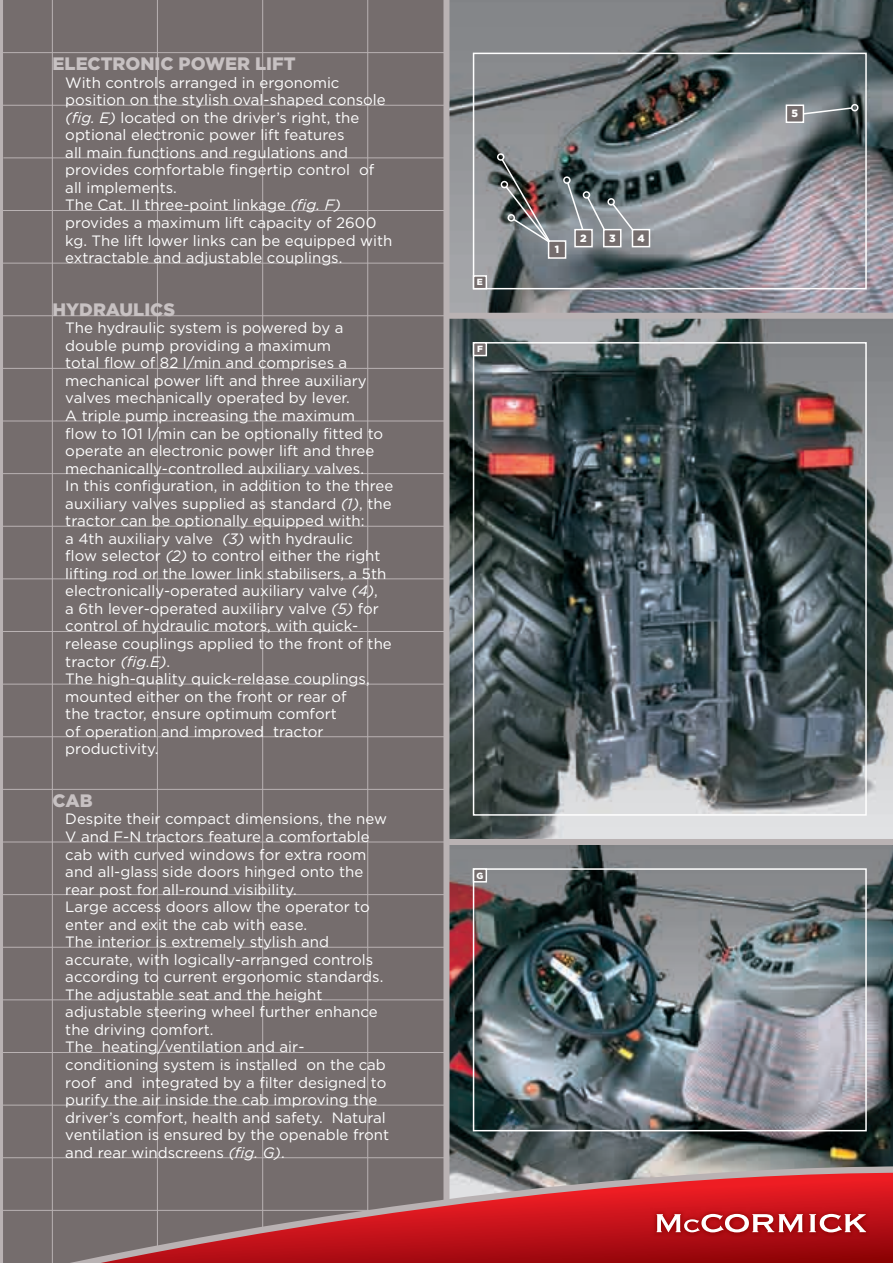
<style>
.page{position:relative;width:893px;height:1263px;background:#fff}
.page>*{position:absolute;margin:0;border:0;box-sizing:border-box;transform-origin:0 0}
.t1{font:900 18px "Gotham";color:#c7c1c2}
.t2{font:15px/17.5px "Gotham";color:#fff}
.t3{font:900 10.5px "Gotham";color:#fff}
.t4{font:900 9px "Gotham";color:#fff}
.s1{font-style:italic}
</style>
<div class="page">
<img style="left:449px;top:0;width:444px;height:313px">
<svg style="left:449px;top:319px;width:444px;height:520px;background:#555e61"></svg>
<img style="left:449px;top:845px;width:444px;height:318px">
<div style="left:0;top:0;width:447px;height:1263px;background:#756d6d"></div>
<hr style="left:0;top:210px;width:447px;height:1px;background:#b9b2b3">
<hr style="left:0;top:105px;width:447px;height:1px;background:#b9b2b3">
<hr style="left:0;top:52px;width:447px;height:1px;background:#b9b2b3">
<hr style="left:3px;top:158px;width:444px;height:1px;background:#b9b2b3">
<hr style="left:0;top:263px;width:447px;height:1px;background:#b9b2b3">
<hr style="left:0;top:368px;width:447px;height:1px;background:#b9b2b3">
<hr style="left:0;top:473px;width:447px;height:1px;background:#b9b2b3">
<hr style="left:0;top:579px;width:447px;height:1px;background:#b9b2b3">
<hr style="left:0;top:684px;width:447px;height:1px;background:#b9b2b3">
<hr style="left:0;top:789px;width:447px;height:1px;background:#b9b2b3">
<hr style="left:0;top:894px;width:447px;height:1px;background:#b9b2b3">
<hr style="left:0;top:999px;width:447px;height:1px;background:#b9b2b3">
<hr style="left:0;top:1105px;width:447px;height:1px;background:#b9b2b3">
<hr style="left:0;top:315px;width:447px;height:1px;background:#b9b2b3">
<hr style="left:52px;top:0;width:1px;height:1263px;background:#b9b2b3">
<hr style="left:157px;top:0;width:1px;height:1263px;background:#b9b2b3">
<hr style="left:262px;top:0;width:1px;height:1263px;background:#b9b2b3">
<hr style="left:367px;top:0;width:1px;height:1263px;background:#b9b2b3">
<hr style="left:0;top:421px;width:447px;height:1px;background:#b9b2b3">
<hr style="left:0;top:526px;width:447px;height:1px;background:#b9b2b3">
<hr style="left:0;top:631px;width:447px;height:1px;background:#b9b2b3">
<hr style="left:0;top:736px;width:447px;height:1px;background:#b9b2b3">
<hr style="left:0;top:842px;width:447px;height:1px;background:#b9b2b3">
<hr style="left:0;top:947px;width:447px;height:1px;background:#b9b2b3">
<hr style="left:0;top:1052px;width:447px;height:1px;background:#b9b2b3">
<hr style="left:0;top:1157px;width:447px;height:1px;background:#b9b2b3">
<div style="left:473px;top:342px;width:394px;height:474px;border:2px solid #fff"></div>
<div style="left:473px;top:53px;width:394px;height:236px;border:2px solid #fff"></div>
<div style="left:473px;top:868px;width:394px;height:263px;border:2px solid #fff"></div>
<hr style="left:0;top:0;width:3px;height:1263px;background:#b9b2b3">
<div style="left:443px;top:0;width:6px;height:1263px;background:#b9b2b3"></div>
<div style="left:447px;top:839px;width:446px;height:6px;background:#b9b2b3"></div>
<div style="left:447px;top:313px;width:446px;height:6px;background:#b9b2b3"></div>
<svg style="left:3px;top:1163px;width:890px;height:100px"></svg>
<div style="left:474px;top:869px;width:12px;height:13px;background:#756d6d"></div>
<div style="left:473px;top:868px;width:14px;height:14px;border:2px solid #fff"></div>
<div style="left:474px;top:343px;width:12px;height:13px;background:#756d6d"></div>
<div style="left:473px;top:342px;width:14px;height:14px;border:2px solid #fff"></div>
<div style="left:474px;top:276px;width:12px;height:13px;background:#756d6d"></div>
<div style="left:473px;top:275px;width:14px;height:14px;border:2px solid #fff"></div>
<div style="left:497px;top:153px;width:7px;height:8px;border:2px solid #fff;border-radius:50%"></div>
<img style="left:500px;top:158px;width:54px;height:89px">
<div style="left:507px;top:214px;width:8px;height:8px;border:2px solid #fff;border-radius:50%"></div>
<div style="left:549px;top:241px;width:17px;height:17px;background:#756d6d"></div>
<div style="left:548px;top:240px;width:18px;height:19px;border:2px solid #fff"></div>
<div style="left:563px;top:176px;width:8px;height:8px;border:2px solid #fff;border-radius:50%"></div>
<svg style="left:566px;top:181px;width:72px;height:61px;background:#727c80"></svg>
<div style="left:607px;top:198px;width:8px;height:8px;border:2px solid #fff;border-radius:50%"></div>
<svg style="left:804px;top:104px;width:55px;height:12px"></svg>
<div style="left:575px;top:230px;width:17px;height:17px;background:#756d6d"></div>
<div style="left:574px;top:229px;width:19px;height:18px;border:2px solid #fff"></div>
<div style="left:604px;top:230px;width:17px;height:17px;background:#756d6d"></div>
<div style="left:603px;top:229px;width:18px;height:18px;border:2px solid #fff"></div>
<div style="left:786px;top:105px;width:17px;height:17px;background:#756d6d"></div>
<div style="left:786px;top:104px;width:18px;height:19px;border:2px solid #fff"></div>
<div style="left:632px;top:230px;width:17px;height:17px;background:#756d6d"></div>
<div style="left:632px;top:229px;width:18px;height:18px;border:2px solid #fff"></div>
<div style="left:650px;top:1207px;width:220px;height:30px;background:linear-gradient(to bottom,#c61219,#a50b10)"></div>
<svg style="left:657px;top:1214px;width:146px;height:18px"></svg>
<svg style="left:809px;top:1214px;width:57px;height:18px"></svg>
<p class="t1" style="left:53px;top:53px;width:194px">ELECTRONIC POWERLI</p>
<p class="t1" style="left:272px;top:53px;width:25px">FT</p>
<p class="t2" style="left:65px;top:73px;width:329px">With controls arranged in ergonomic position on the stylish oval-shaped console <span class="s1">(fig. E)</span> located on the driver’s right, the optional electronic power lift features<br>all main functions and regulations and provides comfortable fingertip control of all implements.<br>The Cat. II three-point linkage <span class="s1">(fig. F) </span>provides a maximum lift capacity of 2600 kg. The lift lower links can be equipped with extractable and adjustable couplings.</p>
<p class="t1" style="left:53px;top:299px;width:124px">HYDRAULI CS</p>
<p class="t2" style="left:65px;top:319px;width:329px">The hydraulic system is powered by a double pump providing a maximum<br>total flow of 82 l/min and comprises a mechanical power lift and three auxiliary valves mechanically operated by lever.<br>A triple pump increasing the maximum<br>flow to 101 l/min can be optionally fitted to operate an electronic power lift and three mechanically-controlled auxiliary valves.<br>In this configuration, in addition to the three auxiliary valves supplied as standard <span class="s1">(1)</span>, the tractor can be optionally equipped with:<br>a 4th auxiliary valve <span class="s1">(3)</span> with hydraulic<br>flow selector <span class="s1">(2)</span> to control either the right lifting rod or the lower link stabilisers, a 5th electronically-operated auxiliary valve <span class="s1">(4)</span>,<br>a 6th lever-operated auxiliary valve <span class="s1">(5)</span> for control of hydraulic motors, with quick&shy;release couplings applied to the front of the tractor <span class="s1">(fig.E)</span>.<br>The high-quality quick-release couplings, mounted either on the front or rear of<br>the tractor, ensure optimum comfort<br>of operation and improved tractor productivity.</p>
<p class="t1" style="left:53px;top:790px;width:28px">CAB</p>
<p class="t2" style="left:65px;top:810px;width:325px">Despite their compact dimensions, the new V and F-N tractors feature a comfortable cab with curved windows for extra room and all-glass side doors hinged onto the rear post for all-round visibility.<br>Large access doors allow the operator to enter and exit the cab with ease.<br>The interior is extremely stylish and accurate, with logically-arranged controls according to current ergonomic standards.<br>The adjustable seat and the height adjustable steering wheel further enhance the driving comfort.<br>The heating/ventilation and air&shy;conditioning system is installed on the cab roof and integrated by a filter designed to purify the air inside the cab improving the driver’s comfort, health and safety. Natural ventilation is ensured by the openable front and rear windscreens <span class="s1">(fig. G)</span>.</p>
<p class="t4" style="left:477px;top:277px;width:7px">e</p>
<p class="t4" style="left:477px;top:344px;width:7px">f</p>
<p class="t3" style="left:555px;top:243px;width:6px">1</p>
<p class="t3" style="left:580px;top:232px;width:8px">2</p>
<p class="t3" style="left:609px;top:232px;width:8px">3</p>
<p class="t3" style="left:637px;top:232px;width:9px">4</p>
<p class="t4" style="left:476px;top:870px;width:8px">g</p>
<p class="t3" style="left:792px;top:108px;width:8px">5</p>
</div>
